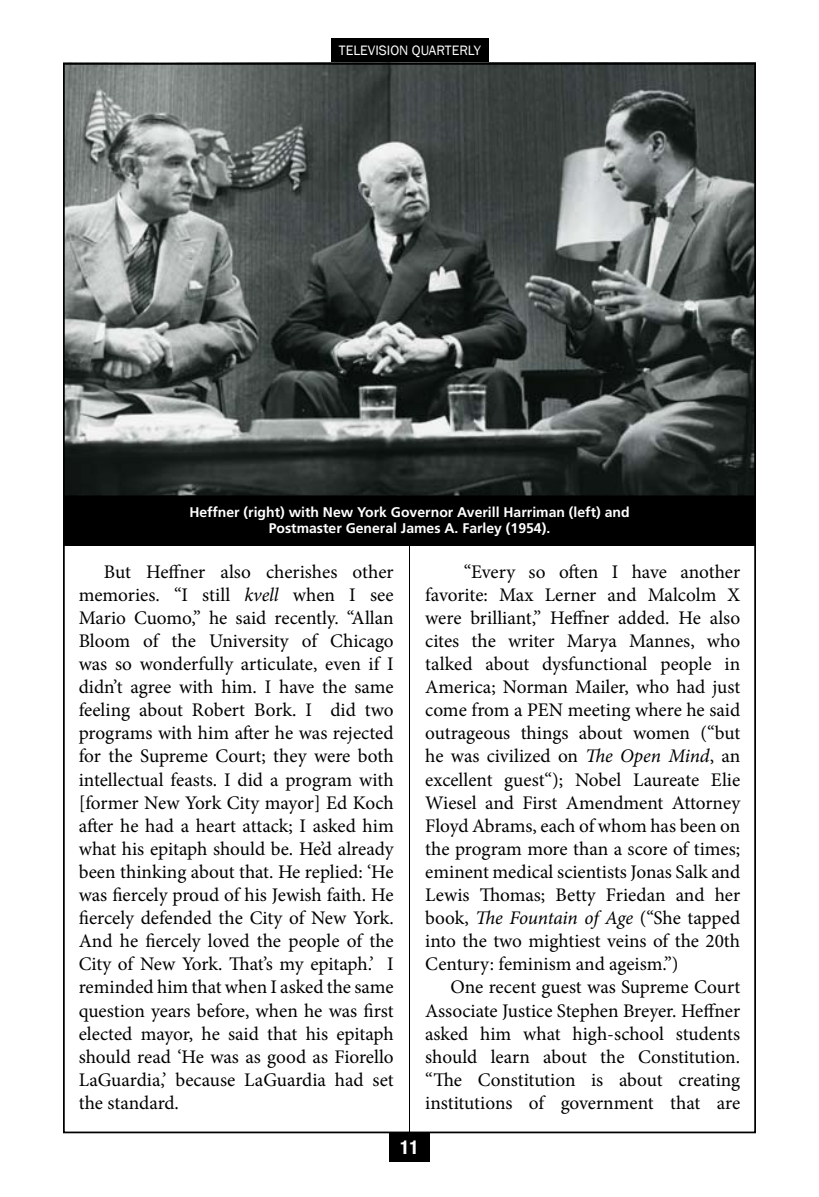
<style>
.page{position:relative;width:819px;height:1197px;background:#fff}
.page>*{position:absolute;margin:0;border:0;box-sizing:border-box;transform-origin:0 0}
.t1{font:19.25px/23.1px "Minion Pro";letter-spacing:-.005em;color:#000;text-align:justify}
.t2{font:700 condensed 19.25px "Helvetica Neue";color:#fff}
.t3{font:700 14px/16.8px "Frutiger";color:#fff;text-align:center}
.t4{font:14px "Franklin Gothic";color:#fff}
.s1{font-style:italic}
</style>
<div class="page">
<div style="left:331px;top:39px;width:158px;height:23px;background:#000"></div>
<div style="left:389px;top:1133px;width:41px;height:28px;background:#000"></div>
<hr style="left:409px;top:63px;width:1px;height:1071px;background:#000">
<img style="left:66px;top:66px;width:687px;height:428px">
<div style="left:63px;top:63px;width:693px;height:434px;border:2px solid #000"></div>
<div style="left:63px;top:496px;width:693px;height:50px;background:#000"></div>
<p class="t4" style="left:339px;top:41px;width:144px">TELEVISION QUARTERLY</p>
<p class="t3" style="left:189px;top:503px;width:442px">Heffner (right) with New York Governor Averill Harriman (left) and<br>Postmaster General James A. Farley (1954).</p>
<p class="t1" style="left:79px;top:560px;width:317px;text-indent:25px">But Heffner also cherishes other memories. “I still <span class="s1">kvell</span> when I see Mario Cuomo,” he said recently. “Allan Bloom of the University of Chicago was so wonderfully articulate, even if I didn’t agree with him. I have the same feeling about Robert Bork. I did two programs with him after he was rejected for the Supreme Court; they were both intellectual feasts. I did a program with [former New York City mayor] Ed Koch after he had a heart attack; I asked him what his epitaph should be. He’d already been thinking about that. He replied: ‘He was fiercely proud of his Jewish faith. He fiercely defended the City of New York.<br>And he fiercely loved the people of the City of New York. That’s my epitaph.’ I reminded him that when I asked the same question years before, when he was first elected mayor, he said that his epitaph should read ‘He was as good as Fiorello LaGuardia,’ because LaGuardia had set the standard.</p>
<p class="t1" style="left:425px;top:560px;width:317px;text-align:left;text-indent:39px">“Every so often I have another favorite: Max Lerner and Malcolm X were brilliant,” Heffner added. He also cites the writer Marya Mannes, who talked about dysfunctional people in America; Norman Mailer, who had just come from a PEN meeting where he said outrageous things about women (“but he was civilized on <span class="s1">The Open Mind</span>, an excellent guest“); Nobel Laureate Elie Wiesel and First Amendment Attorney Floyd Abrams, each of whom has been on the program more than a score of times; eminent medical scientists Jonas Salk and Lewis Thomas; Betty Friedan and her book, <span class="s1">The Fountain of Age</span> (“She tapped into the two mightiest veins of the 20th Century: feminism and ageism.”)<br>One recent guest was Supreme Court Associate Justice Stephen Breyer. Heffner asked him what high-school students should learn about the Constitution. “The Constitution is about creating institutions of government that are</p>
<p class="t2" style="left:400px;top:1135px;width:9px">11</p>
</div>
